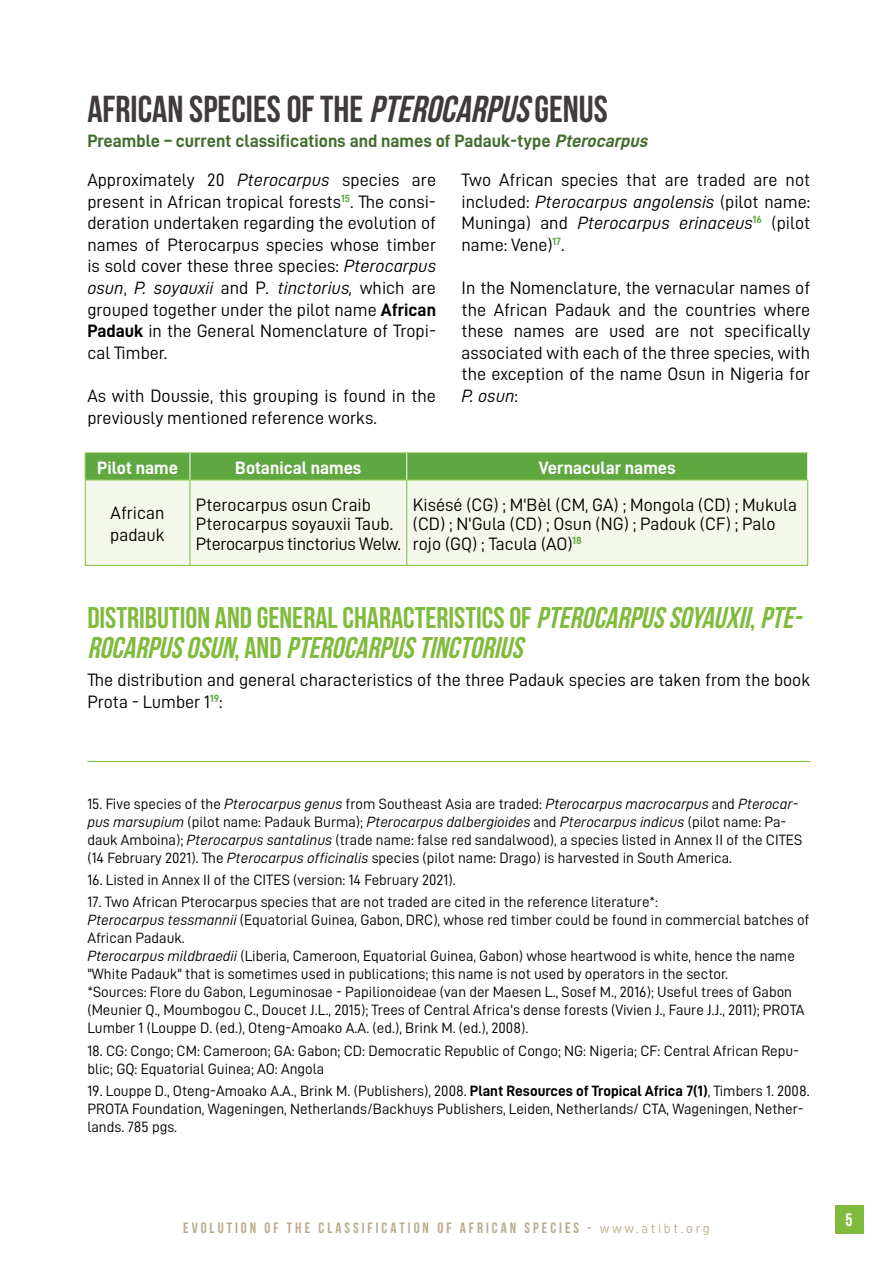
<style>
.page{position:relative;width:893px;height:1263px;background:#fff}
.page>*{position:absolute;margin:0;border:0;box-sizing:border-box;transform-origin:0 0}
.t1{font:700 37.5px "Bebas Neue";color:#403a3a}
.t2{font:italic 700 30px/30px "Bebas Neue";color:#80bb3d}
.t3{font:18px/21.6px "D DIN";color:#000}
.t4{font:18px/21.6px "D DIN Italic";color:#000}
.t5{font:18px "D DIN Bold";color:#436d30}
.t6{font:18px "D DIN Bold";color:#fff}
.t7{font:18px "Bebas Neue";color:#fff}
.t8{font:15px/18px "D DIN";color:#000}
.t9{font:15px "D DIN Italic";color:#000}
.t10{font:700 15px "Bebas Neue";letter-spacing:.2em;color:#bbab8d}
.s1{font-style:italic}
.s2{font-family:"D DIN Italic"}
.s3{font-family:"D DIN"}
.s4{font-family:"D DIN Bold"}
.s5{font-style:normal}
.s6{font-family:"D DIN";font-weight:400;font-size:13.5px}
</style>
<div class="page">
<div style="left:835px;top:1205px;width:28px;height:28px;background:#80bb3d"></div>
<div style="left:86px;top:481px;width:721px;height:84px;background:#f4f7eb"></div>
<hr style="left:85px;top:480px;width:105px;height:1px;background:#80bb3d">
<hr style="left:85px;top:480px;width:1px;height:85px;background:#80bb3d">
<hr style="left:190px;top:480px;width:217px;height:1px;background:#80bb3d">
<hr style="left:190px;top:480px;width:1px;height:85px;background:#80bb3d">
<hr style="left:407px;top:480px;width:401px;height:1px;background:#80bb3d">
<hr style="left:407px;top:480px;width:1px;height:85px;background:#80bb3d">
<hr style="left:807px;top:480px;width:1px;height:85px;background:#80bb3d">
<hr style="left:85px;top:565px;width:105px;height:1px;background:#80bb3d">
<hr style="left:190px;top:565px;width:217px;height:1px;background:#80bb3d">
<hr style="left:407px;top:565px;width:401px;height:1px;background:#80bb3d">
<svg style="left:85px;top:453px;width:723px;height:27px;background:#61a941"></svg>
<hr style="left:87px;top:761px;width:723px;height:1px;background:#80bb3d">
<h1 class="t1" style="left:87px;top:88px;width:522px">AFRICAN SPECIES OF THE <span class="s1">PTEROCARPUS</span>GENUS</h1>
<p class="t5" style="left:87px;top:131px;width:566px">Preamble – current classifications and names of Padauk-type <span class="s1">Pterocarpus</span></p>
<p class="t3" style="left:87px;top:169px;width:350px;text-align:justify">Approximately 20 <span class="s2">Pterocarpus</span> species are present in African tropical forests<sup>15</sup>. The consi&shy;deration undertaken regarding the evolution of names of Pterocarpus species whose timber is sold cover these three species: <span class="s2">Pterocarpus</span></p>
<p class="t4" style="left:87px;top:277px;width:350px">osun<span class="s3">,</span> P. soyauxii <span class="s3">and P</span>. tinctorius, <span class="s3">which are</span></p>
<p class="t3" style="left:87px;top:298px;width:350px;text-align:justify">grouped together under the pilot name <span class="s4">African Padauk</span> in the General Nomenclature of Tropi&shy;cal Timber.</p>
<p class="t3" style="left:87px;top:385px;width:350px">As with Doussie, this grouping is found in the previously mentioned reference works.</p>
<p class="t3" style="left:462px;top:169px;width:350px">Two African species that are traded are not</p>
<p class="t4" style="left:462px;top:190px;width:350px"><span class="s3">included:</span> Pterocarpus angolensis <span class="s3">(pilot name:<br>Muninga) and</span> Pterocarpus erinaceus<sup>16</sup> <span class="s3">(pilot</span></p>
<p class="t3" style="left:462px;top:233px;width:105px">name: Vene)<sup>17</sup>.</p>
<p class="t3" style="left:462px;top:277px;width:350px;text-align:justify">In the Nomenclature, the vernacular names of the African Padauk and the countries where these names are used are not specifically associated with each of the three species, with the exception of the name Osun in Nigeria for</p>
<p class="t4" style="left:462px;top:385px;width:58px">P. osun<span class="s3">:</span></p>
<p class="t6" style="left:97px;top:458px;width:82px">Pilot name</p>
<p class="t6" style="left:235px;top:458px;width:128px">Botanical names</p>
<p class="t6" style="left:539px;top:458px;width:138px">Vernacular names</p>
<p class="t3" style="left:110px;top:502px;width:56px">African padauk</p>
<p class="t3" style="left:196px;top:494px;width:206px;line-height:19.5px">Pterocarpus osun Craib<br>Pterocarpus soyauxii Taub.<br>Pterocarpus tinctorius Welw.</p>
<p class="t3" style="left:413px;top:494px;width:386px;line-height:19.5px">Kisésé (CG) ; M'Bèl (CM, GA) ; Mongola (CD) ; Mukula (CD) ; N'Gula (CD) ; Osun (NG) ; Padouk (CF) ; Palo rojo (GQ) ; Tacula (AO)<sup>18</sup></p>
<h2 class="t2" style="left:87px;top:602px;width:722px"><span class="s5">DISTRIBUTION AND GENERAL CHARACTERISTICS OF</span> PTEROCARPUSSOYAUXII<span class="s5">,</span> PTE-<br>ROCARPUSOSUN<span class="s5">, A N D</span> PTEROCARPUSTINCTORIUS</h2>
<p class="t3" style="left:87px;top:669px;width:724px">The distribution and general characteristics of the three Padauk species are taken from the book<br>Prota - Lumber 1<sup>19</sup>:</p>
<p class="t8" style="left:87px;top:794px;width:713px">15. Five species of the <span class="s2">Pterocarpus genus</span> from Southeast Asia are traded: <span class="s2">Pterocarpus macrocarpus</span> and <span class="s2">Pterocar-</span></p>
<p class="t9" style="left:87px;top:813px;width:701px">pus marsupium <span class="s3">(pilot name: Padauk Burma);</span> Pterocarpus dalbergioides <span class="s3">and</span> Pterocarpus indicus <span class="s3">(pilot name: Pa-</span></p>
<p class="t8" style="left:87px;top:830px;width:716px">dauk Amboina); <span class="s2">Pterocarpus santalinus</span> (trade name: false red sandalwood), a species listed in Annex II of the CITES (14 February 2021). The <span class="s2">Pterocarpus officinalis</span> species (pilot name: Drago) is harvested in South America.</p>
<p class="t8" style="left:87px;top:871px;width:370px">16. Listed in Annex II of the CITES (version: 14 February 2021).</p>
<p class="t8" style="left:87px;top:893px;width:724px">17. Two African Pterocarpus species that are not traded are cited in the reference literature*:<br><span class="s2">Pterocarpus tessmannii</span> (Equatorial Guinea, Gabon, DRC), whose red timber could be found in commercial batches of African Padauk.<br><span class="s2">Pterocarpus mildbraedii</span> (Liberia, Cameroon, Equatorial Guinea, Gabon) whose heartwood is white, hence the name "White Padauk" that is sometimes used in publications; this name is not used by operators in the sector.<br>*Sources: Flore du Gabon, Leguminosae - Papilionoideae (van der Maesen L., Sosef M., 2016); Useful trees of Gabon (Meunier Q., Moumbogou C., Doucet J.L., 2015); Trees of Central Africa's dense forests (Vivien J., Faure J.J., 2011); PROTA Lumber 1 (Louppe D. (ed.), Oteng-Amoako A.A. (ed.), Brink M. (ed.), 2008).</p>
<p class="t8" style="left:87px;top:1041px;width:713px">18. CG: Congo; CM: Cameroon; GA: Gabon; CD: Democratic Republic of Congo; NG: Nigeria; CF: Central African Repu&shy;blic; GQ: Equatorial Guinea; AO: Angola</p>
<p class="t8" style="left:87px;top:1081px;width:724px">19. Louppe D., Oteng-Amoako A.A., Brink M. (Publishers), 2008. <span class="s4">Plant Resources of Tropical Africa 7(1)</span>, Timbers 1. 2008.<br>PROTA Foundation, Wageningen, Netherlands/Backhuys Publishers, Leiden, Netherlands/ CTA, Wageningen, Nether&shy;lands. 785 pgs.</p>
<p class="t10" style="left:183px;top:1220px;width:528px">EVOLUTION OF THE CLASSIFICATION OF AFRICAN SPECIES - <span class="s6">www.atibt.org</span></p>
<p class="t7" style="left:845px;top:1210px;width:9px">5</p>
</div>
